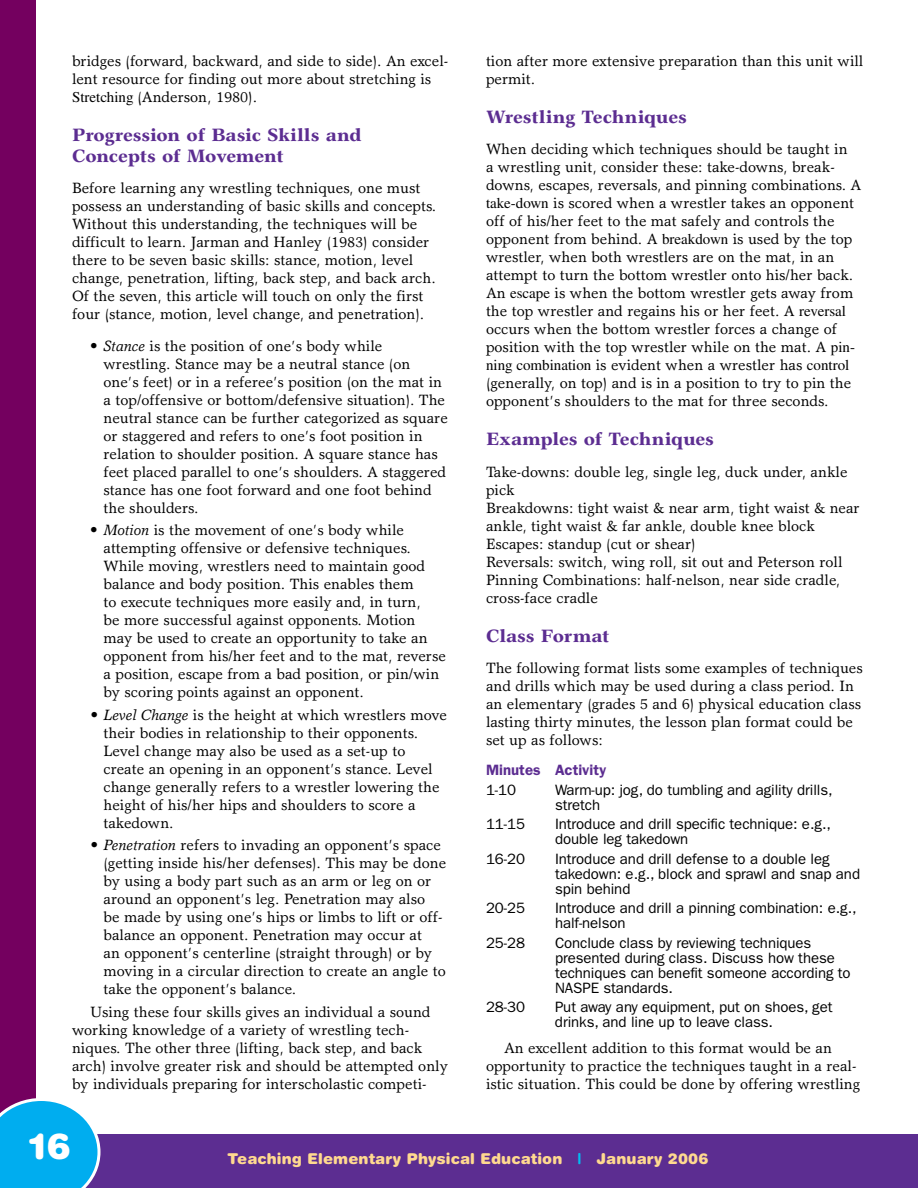
<style>
.page{position:relative;width:918px;height:1188px;background:#fff}
.page>*{position:absolute;margin:0;border:0;box-sizing:border-box;transform-origin:0 0}
.t1{font:900 36px "Helvetica Rounded";color:#fff}
.t2{font:800 18px/21px "Garth Graphic";letter-spacing:-.005em;color:#5c2d91}
.t3{font:15px/18px "Garth Graphic";color:#000}
.t4{font:15px/15px "Franklin Gothic";letter-spacing:-.005em;color:#000}
.t5{font:900 15px "Helvetica Rounded";letter-spacing:.01em;color:#ffd98f}
.t6{font:600 15px "Franklin Gothic";color:#5c2d91}
.s1{font-family:"Times"}
.s2{font-style:italic}
.s3{color:#00bdf2}
</style>
<div class="page">
<div style="left:0;top:0;width:36px;height:1188px;background:#74005f"></div>
<div style="left:0;top:1134px;width:918px;height:54px;background:#5c2d91"></div>
<svg style="left:0;top:1098px;width:100px;height:90px"></svg>
<div style="left:0;top:1151px;width:37px;height:37px;background:#00adef"></div>
<p class="t3" style="left:72px;top:52px;width:378px">bridges (forward, backward, and side to side). An excel&shy;lent resource for finding out more about stretching is<br><span class="s1">Stretching</span> (Anderson, 1980).</p>
<p class="t2" style="left:72px;top:124px;width:291px">Progression of Basic Skills and<br>Concepts of Movement</p>
<p class="t3" style="left:72px;top:179px;width:366px">Before learning any wrestling techniques, one must possess an understanding of basic skills and concepts.<br>Without this understanding, the techniques will be difficult to learn. Jarman and Hanley (1983) consider there to be seven basic skills: stance, motion, level change, penetration, lifting, back step, and back arch.<br>Of the seven, this article will touch on only the first four (stance, motion, level change, and penetration).</p>
<p class="t3" style="left:104px;top:337px;width:346px;text-indent:-14px">• <span class="s2">Stance</span> is the position of one’s body while wrestling. Stance may be a neutral stance (on one’s feet) or in a referee’s position (on the mat in a top/offensive or bottom/defensive situation). The neutral stance can be further categorized as square or staggered and refers to one’s foot position in relation to shoulder position. A square stance has feet placed parallel to one’s shoulders. A staggered stance has one foot forward and one foot behind the shoulders.</p>
<p class="t3" style="left:104px;top:521px;width:344px;text-indent:-14px">• <span class="s2">Motion</span> is the movement of one’s body while attempting offensive or defensive techniques.<br>While moving, wrestlers need to maintain good balance and body position. This enables them<br>to execute techniques more easily and, in turn,<br>be more successful against opponents. Motion may be used to create an opportunity to take an opponent from his/her feet and to the mat, reverse a position, escape from a bad position, or pin/win by scoring points against an opponent.</p>
<p class="t3" style="left:104px;top:706px;width:345px;text-indent:-14px"><span class="s2">• Level Change</span> is the height at which wrestlers move their bodies in relationship to their opponents.<br>Level change may also be used as a set-up to create an opening in an opponent’s stance. Level change generally refers to a wrestler lowering the height of his/her hips and shoulders to score a takedown.</p>
<p class="t3" style="left:104px;top:836px;width:344px;text-indent:-14px"><span class="s2">• Penetration</span> refers to invading an opponent’s space (getting inside his/her defenses). This may be done by using a body part such as an arm or leg on or around an opponent’s leg. Penetration may also<br>be made by using one’s hips or limbs to lift or off&shy;balance an opponent. Penetration may occur at<br>an opponent’s centerline (straight through) or by moving in a circular direction to create an angle to take the opponent’s balance.</p>
<p class="t3" style="left:72px;top:1003px;width:378px;text-indent:18px">Using these four skills gives an individual a sound working knowledge of a variety of wrestling tech&shy;niques. The other three (lifting, back step, and back arch) involve greater risk and should be attempted only by individuals preparing for interscholastic competi-</p>
<p class="t3" style="left:486px;top:52px;width:379px">tion after more extensive preparation than this unit will permit.</p>
<p class="t2" style="left:486px;top:106px;width:202px">Wrestling Techniques</p>
<p class="t3" style="left:486px;top:140px;width:377px">When deciding which techniques should be taught in<br>a wrestling unit, consider these: take-downs, break&shy;downs, escapes, reversals, and pinning combinations. A <span class="s1">take-down</span> is scored when a wrestler takes an opponent off of his/her feet to the mat safely and controls the opponent from behind. A <span class="s1">breakdown</span> is used by the top wrestler, when both wrestlers are on the mat, in an attempt to turn the bottom wrestler onto his/her back.<br>An <span class="s1">escape</span> is when the bottom wrestler gets away from the top wrestler and regains his or her feet. A <span class="s1">reversal </span>occurs when the bottom wrestler forces a change of position with the top wrestler while on the mat. A <span class="s1">pin&shy;ning combination</span> is evident when a wrestler has <span class="s1">control </span>(generally, on top) and is in a position to try to pin the opponent’s shoulders to the mat for three seconds.</p>
<p class="t2" style="left:486px;top:429px;width:229px">Examples of Techniques</p>
<p class="t3" style="left:486px;top:463px;width:375px">Take-downs: double leg, single leg, duck under, ankle pick<br>Breakdowns: tight waist &amp; near arm, tight waist &amp; near ankle, tight waist &amp; far ankle, double knee block Escapes: standup (cut or shear)<br>Reversals: switch, wing roll, sit out and Peterson roll Pinning Combinations: half-nelson, near side cradle, cross-face cradle</p>
<p class="t2" style="left:486px;top:625px;width:125px">Class Format</p>
<p class="t3" style="left:486px;top:659px;width:378px">The following format lists some examples of techniques and drills which may be used during a class period. In an elementary (grades 5 and 6) physical education class lasting thirty minutes, the lesson plan format could be set up as follows:</p>
<p class="t6" style="left:486px;top:761px;width:122px">Minutes Activity</p>
<p class="t4" style="left:486px;top:782px;width:32px">1-10</p>
<p class="t4" style="left:555px;top:782px;width:279px">Warm-up: jog, do tumbling and agility drills, stretch</p>
<p class="t4" style="left:486px;top:817px;width:40px">11-15</p>
<p class="t4" style="left:555px;top:817px;width:277px">Introduce and drill specific technique: e.g., double leg takedown</p>
<p class="t4" style="left:486px;top:851px;width:40px">16-20</p>
<p class="t4" style="left:555px;top:851px;width:307px">Introduce and drill defense to a double leg takedown: e.g., block and sprawl and snap and spin behind</p>
<p class="t4" style="left:486px;top:901px;width:40px">20-25</p>
<p class="t4" style="left:555px;top:901px;width:303px">Introduce and drill a pinning combination: e.g., half-nelson</p>
<p class="t4" style="left:486px;top:935px;width:40px">25-28</p>
<p class="t4" style="left:555px;top:935px;width:297px">Conclude class by reviewing techniques presented during class. Discuss how these techniques can benefit someone according to NASPE standards.</p>
<p class="t4" style="left:486px;top:1000px;width:40px">28-30</p>
<p class="t4" style="left:555px;top:1000px;width:279px">Put away any equipment, put on shoes, get drinks, and line up to leave class.</p>
<p class="t3" style="left:486px;top:1039px;width:376px;text-indent:18px">An excellent addition to this format would be an opportunity to practice the techniques taught in a real&shy;istic situation. This could be done by offering wrestling</p>
<h1 class="t1" style="left:28px;top:1123px;width:44px">16</h1>
<p class="t5" style="left:228px;top:1149px;width:482px">Teaching Elementary Physical Education <span class="s3">|</span> January 2006</p>
</div>
